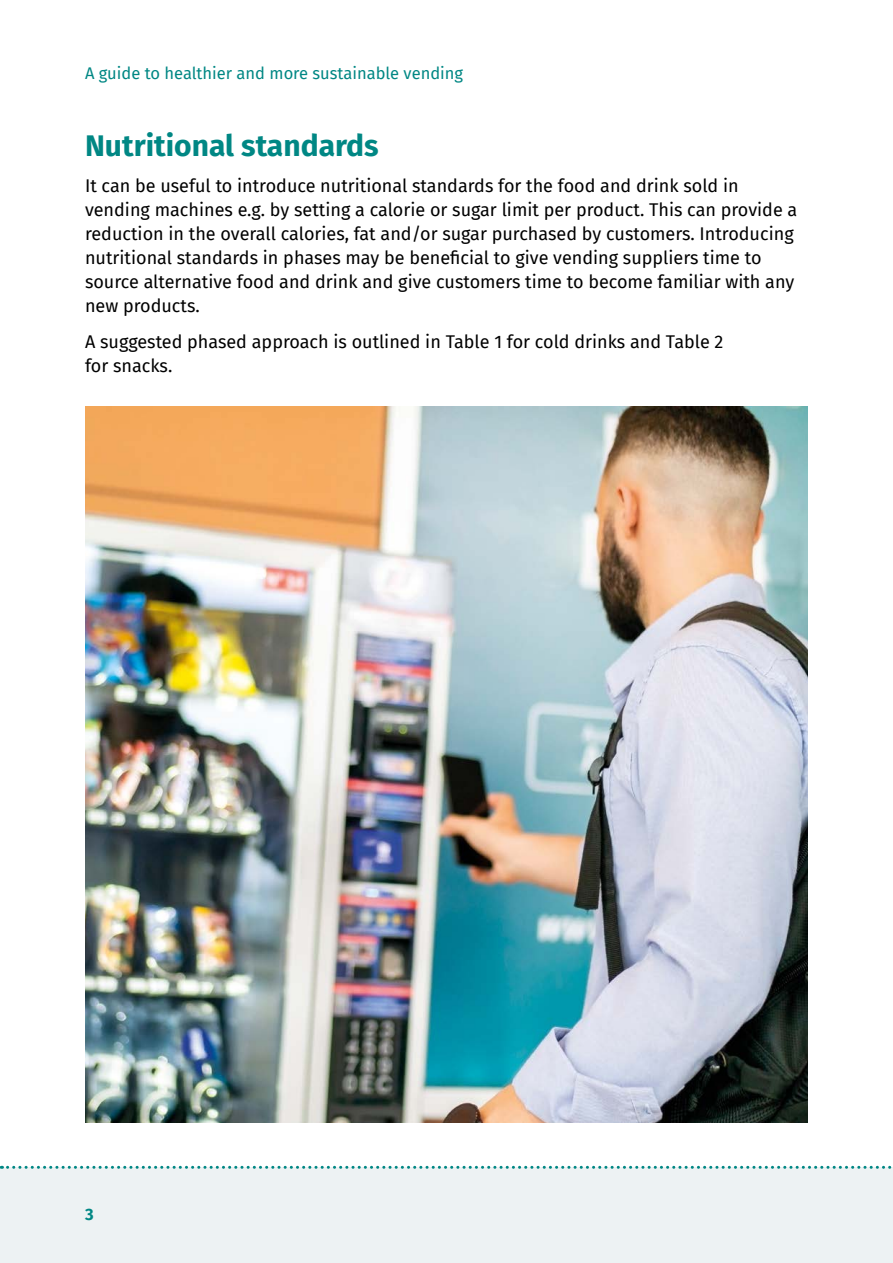
<style>
.page{position:relative;width:893px;height:1263px;background:#fff}
.page>*{position:absolute;margin:0;border:0;box-sizing:border-box;transform-origin:0 0}
._04_-_B_head{font:700 30px "Fira Sans";color:#008784}
._01-_Main_text{font:18px/24px "Fira Sans";color:#000}
.t1{font:16.5px "Fira Sans";color:#008784}
.t2{font:700 16.5px "Fira Sans";color:#008784}
</style>
<div class="page">
<div style="left:0;top:1167px;width:893px;height:96px;background:#edf2f3"></div>
<svg style="left:0;top:1166px;width:892px;height:3px"></svg>
<img style="left:85px;top:406px;width:723px;height:717px">
<p class="t1" style="left:85px;top:61px;width:380px">A guide to healthier and more sustainable vending</p>
<h3 class="_04_-_B_head" style="left:85px;top:120px;width:295px">Nutritional standards</h3>
<p class="_01-_Main_text" style="left:85px;top:173px;width:714px">It can be useful to introduce nutritional standards for the food and drink sold in vending machines e.g. by setting a calorie or sugar limit per product. This can provide a reduction in the overall calories, fat and/or sugar purchased by customers. Introducing nutritional standards in phases may be beneficial to give vending suppliers time to source alternative food and drink and give customers time to become familiar with any new products.</p>
<p class="_01-_Main_text" style="left:85px;top:329px;width:640px">A suggested phased approach is outlined in Table 1 for cold drinks and Table 2 for snacks.</p>
<p class="t2" style="left:85px;top:1201px;width:10px">3</p>
</div>
